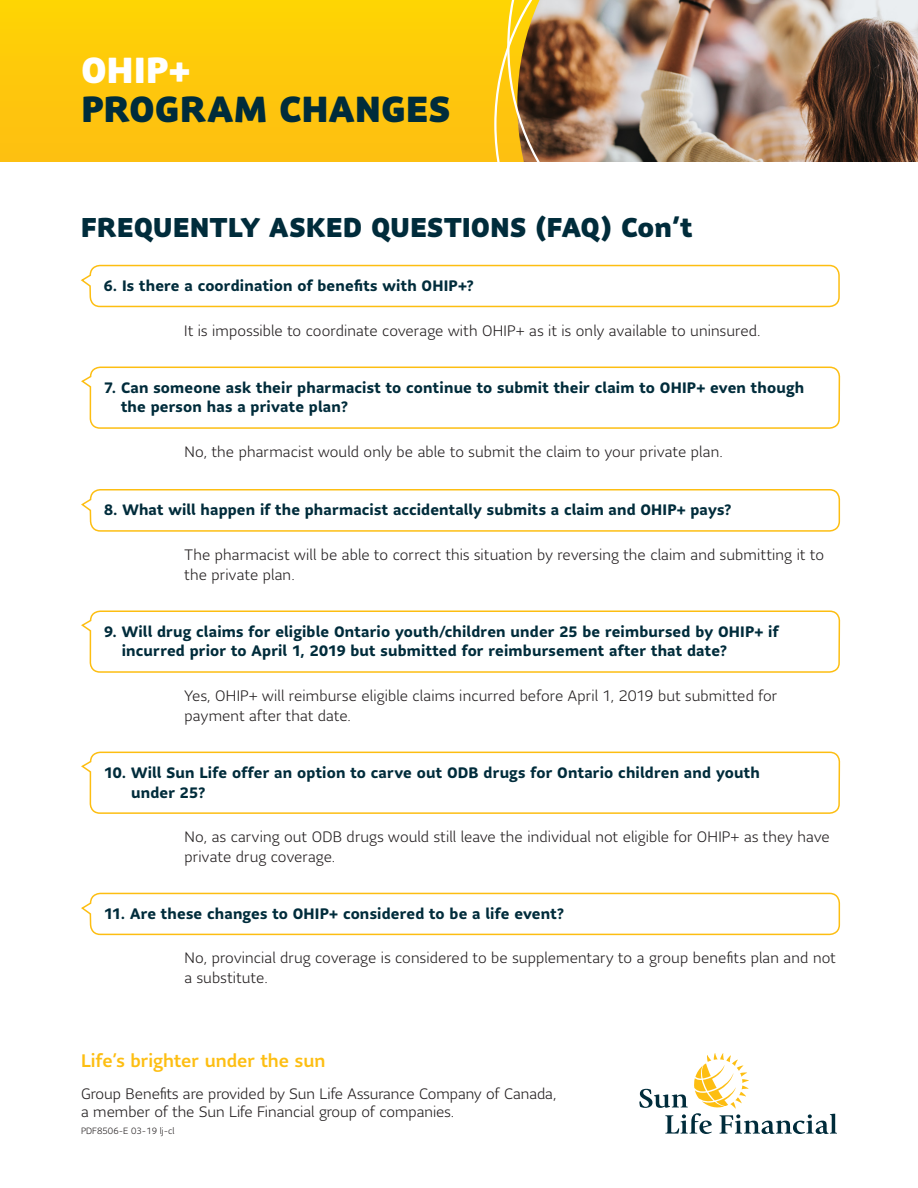
<style>
.page{position:relative;width:918px;height:1188px;background:#fff}
.page>*{position:absolute;margin:0;border:0;box-sizing:border-box;transform-origin:0 0}
.Header_1{font:900 36px/39px "Sun Life Sans";letter-spacing:-.005em;color:#002c3b}
.Header_0{font:900 27px "Sun Life Sans";color:#002c3b}
.Body{font:500 18px "Sun Life Sans";color:#fdbe12}
.Body-2{font:300 15px/19.5px "Sun Life Sans";letter-spacing:.01em;color:#231f20}
.Header_1-2{font:700 15px/19.5px "Sun Life Sans";letter-spacing:.01em;color:#002c3b}
.toc_title{font:300 9px "Sun Life Sans";color:#231f20}
.s1{color:#fff}
</style>
<div class="page">
<div style="left:0;top:0;width:737px;height:216px;background:#fec80c"></div>
<img style="left:507px;top:0;width:411px;height:162px">
<div style="left:0;top:162px;width:918px;height:198px;background:#fff"></div>
<div style="left:90px;top:489px;width:750px;height:43px;border:2px solid #fdbe12;border-radius:10px"></div>
<div style="left:90px;top:367px;width:750px;height:62px;border:2px solid #fdbe12;border-radius:10px"></div>
<div style="left:90px;top:752px;width:750px;height:62px;border:2px solid #fdbe12;border-radius:10px"></div>
<div style="left:90px;top:893px;width:750px;height:42px;border:2px solid #fdbe12;border-radius:10px"></div>
<div style="left:90px;top:610px;width:750px;height:63px;border:2px solid #fdbe12;border-radius:10px"></div>
<div style="left:90px;top:265px;width:750px;height:42px;border:2px solid #fdbe12;border-radius:10px"></div>
<svg style="left:639px;top:1053px;width:198px;height:81px"></svg>
<p class="Header_1" style="left:81px;top:50px;width:371px"><span class="s1">OHIP+<br></span>PROGRAM CHANGES</p>
<p class="Header_0" style="left:81px;top:208px;width:613px">FREQUENTLY ASKED QUESTIONS (FAQ) Con’t</p>
<p class="Header_1-2" style="left:104px;top:276px;width:372px">6. Is there a coordination of benefits with OHIP+?</p>
<p class="Body-2" style="left:184px;top:320px;width:578px">It is impossible to coordinate coverage with OHIP+ as it is only available to uninsured.</p>
<p class="Header_1-2" style="left:121px;top:378px;width:685px;text-indent:-17px">7. Can someone ask their pharmacist to continue to submit their claim to OHIP+ even though the person has a private plan?</p>
<p class="Body-2" style="left:185px;top:442px;width:540px">No, the pharmacist would only be able to submit the claim to your private plan.</p>
<p class="Header_1-2" style="left:104px;top:500px;width:629px">8. What will happen if the pharmacist accidentally submits a claim and OHIP+ pays?</p>
<p class="Body-2" style="left:185px;top:545px;width:641px">The pharmacist will be able to correct this situation by reversing the claim and submitting it to the private plan.</p>
<p class="Header_1-2" style="left:122px;top:622px;width:659px;text-indent:-18px">9. Will drug claims for eligible Ontario youth/children under 25 be reimbursed by OHIP+ if incurred prior to April 1, 2019 but submitted for reimbursement after that date?</p>
<p class="Body-2" style="left:185px;top:686px;width:594px">Yes, OHIP+ will reimburse eligible claims incurred before April 1, 2019 but submitted for payment after that date.</p>
<p class="Header_1-2" style="left:131px;top:763px;width:630px;text-indent:-27px">10. Will Sun Life offer an option to carve out ODB drugs for Ontario children and youth under 25?</p>
<p class="Body-2" style="left:185px;top:827px;width:647px">No, as carving out ODB drugs would still leave the individual not eligible for OHIP+ as they have private drug coverage.</p>
<p class="Header_1-2" style="left:104px;top:904px;width:462px">11. Are these changes to OHIP+ considered to be a life event?</p>
<p class="Body-2" style="left:185px;top:948px;width:653px">No, provincial drug coverage is considered to be supplementary to a group benefits plan and not a substitute.</p>
<p class="Body" style="left:81px;top:1048px;width:246px">Life’s brighter under the sun</p>
<p class="Body-2" style="left:81px;top:1085px;width:477px;line-height:18px">Group Benefits are provided by Sun Life Assurance Company of Canada, a member of the Sun Life Financial group of companies.</p>
<p class="toc_title" style="left:81px;top:1125px;width:95px">PDF8506-E 03-19 lj-cl</p>
</div>
